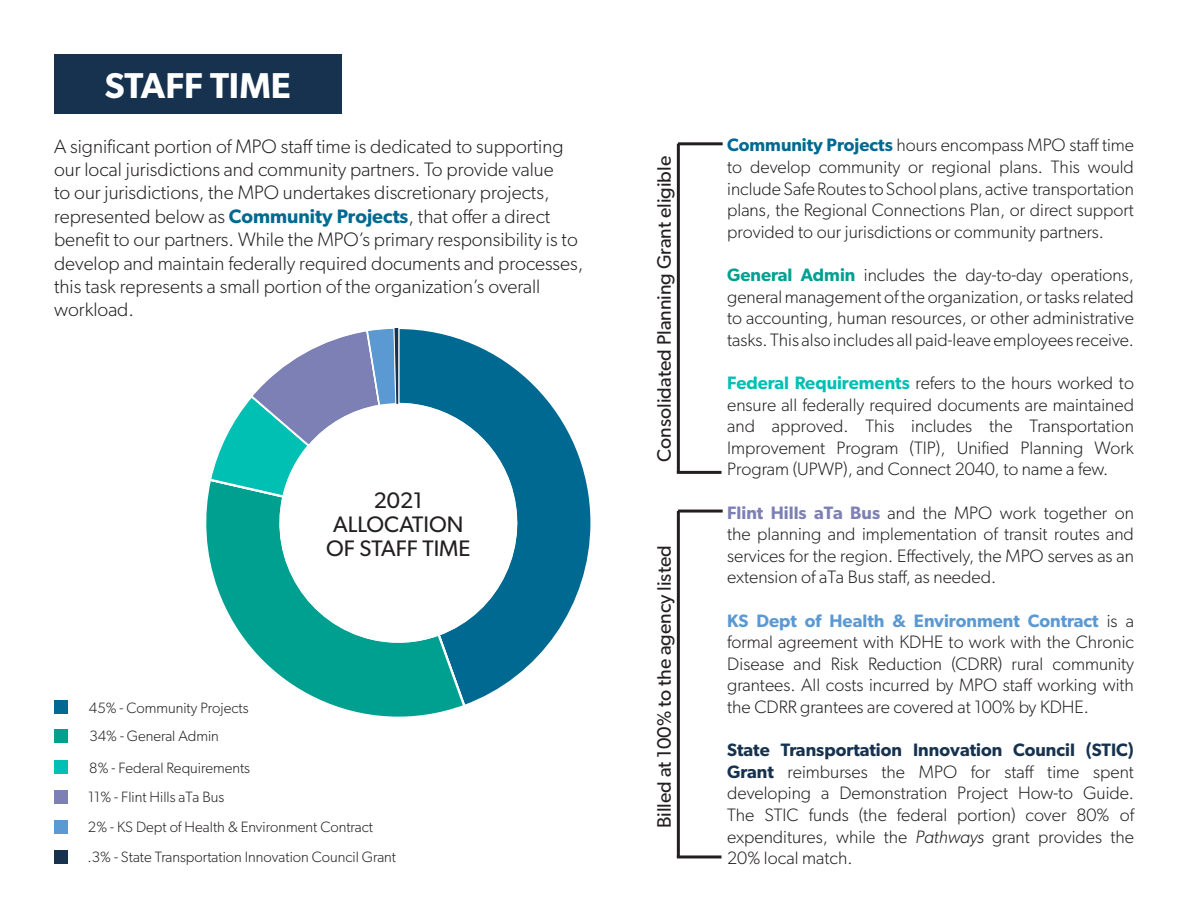
<style>
.page{position:relative;width:1188px;height:918px;background:#fff}
.page>*{position:absolute;margin:0;border:0;box-sizing:border-box;transform-origin:0 0}
.t1{font:600 36px "Gibson";color:#fff}
.t2{font:22.5px/24px "Gibson";color:#231f20;text-align:center}
.t3{font:300 19.5px/23.4px "Gibson";color:#231f20}
.t4{font:19.5px "Gibson";color:#231f20}
.t5{font:300 18px/21.6px "Gibson";color:#231f20;text-align:justify}
.t6{font:300 15px "Gibson";color:#231f20}
.s1{font-weight:600;color:#006991}
.s2{font-weight:600;color:#00a090}
.s3{font-weight:600;color:#00bfb3}
.s4{font-weight:600;color:#7d80b5}
.s5{font-weight:600;color:#5b99d2}
.s6{font-weight:600;color:#16324f}
.s7{font-style:italic}
</style>
<div class="page">
<div style="left:54px;top:701px;width:13px;height:13px;background:#006991"></div>
<div style="left:54px;top:729px;width:14px;height:14px;background:#00a090"></div>
<div style="left:54px;top:760px;width:14px;height:13px;background:#00bfb3"></div>
<div style="left:55px;top:790px;width:13px;height:14px;background:#7d80b5"></div>
<div style="left:54px;top:820px;width:13px;height:14px;background:#5b99d2"></div>
<div style="left:54px;top:850px;width:13px;height:13px;background:#16324f"></div>
<svg style="left:400px;top:329px;width:191px;height:375px"></svg>
<svg style="left:206px;top:478px;width:261px;height:239px"></svg>
<svg style="left:207px;top:328px;width:193px;height:171px"></svg>
<hr style="left:678px;top:142px;width:45px;height:3px;background:#231f20">
<hr style="left:677px;top:144px;width:3px;height:329px;background:#231f20">
<hr style="left:677px;top:471px;width:45px;height:3px;background:#231f20">
<hr style="left:678px;top:510px;width:45px;height:3px;background:#231f20">
<hr style="left:677px;top:511px;width:3px;height:346px;background:#231f20">
<hr style="left:677px;top:855px;width:45px;height:3px;background:#231f20">
<div style="left:54px;top:54px;width:288px;height:60px;background:#16324f"></div>
<p class="t1" style="left:105px;top:64px;width:187px">STAFF TIME</p>
<p class="t3" style="left:54px;top:134px;width:531px">A significant portion of MPO staff time is dedicated to supporting our local jurisdictions and community partners. To provide value<br>to our jurisdictions, the MPO undertakes discretionary projects, represented below as <span class="s1">Community Projects</span>, that offer a direct benefit to our partners. While the MPO’s primary responsibility is to develop and maintain federally required documents and processes, this task represents a small portion of the organization’s overall workload.</p>
<p class="t2" style="left:333px;top:488px;width:132px">2021<br>ALLOCATION</p>
<p class="t2" style="left:326px;top:536px;width:146px">OF STAFF TIME</p>
<p class="t6" style="left:89px;top:698px;width:161px">45% - Community Projects</p>
<p class="t6" style="left:89px;top:727px;width:131px">34% - General Admin</p>
<p class="t6" style="left:89px;top:759px;width:162px">8% - Federal Requirements</p>
<p class="t6" style="left:88px;top:788px;width:138px">11% - Flint Hills aTa Bus</p>
<p class="t6" style="left:88px;top:818px;width:286px">2% - KS Dept of Health &amp; Environment Contract</p>
<p class="t6" style="left:88px;top:848px;width:310px">.3% - State Transportation Innovation Council Grant</p>
<p class="t4" style="left:652px;top:462px;width:307px;rotate:-90deg">Consolidated Planning Grant eligible</p>
<p class="t4" style="left:652px;top:828px;width:285px;rotate:-90deg">Billed at 100% to the agency listed</p>
<p class="t5" style="left:727px;top:134px;width:408px"><span class="s1">Community Projects</span> hours encompass MPO staff time to develop community or regional plans. This would include Safe Routes to School plans, active transportation plans, the Regional Connections Plan, or direct support provided to our jurisdictions or community partners.</p>
<p class="t5" style="left:727px;top:264px;width:408px"><span class="s2">General Admin</span> includes the day-to-day operations, general management of the organization, or tasks related to accounting, human resources, or other administrative tasks. This also includes all paid-leave employees receive.</p>
<p class="t5" style="left:727px;top:372px;width:408px"><span class="s3">Federal Requirements</span> refers to the hours worked to ensure all federally required documents are maintained and approved. This includes the Transportation Improvement Program (TIP), Unified Planning Work Program (UPWP), and Connect 2040, to name a few.</p>
<p class="t5" style="left:727px;top:501px;width:408px"><span class="s4">Flint Hills aTa Bus</span> and the MPO work together on the planning and implementation of transit routes and services for the region. Effectively, the MPO serves as an extension of aTa Bus staff, as needed.</p>
<p class="t5" style="left:727px;top:609px;width:408px"><span class="s5">KS Dept of Health &amp; Environment Contract</span> is a formal agreement with KDHE to work with the Chronic Disease and Risk Reduction (CDRR) rural community grantees. All costs incurred by MPO staff working with the CDRR grantees are covered at 100% by KDHE.</p>
<p class="t5" style="left:727px;top:739px;width:408px"><span class="s6">State Transportation Innovation Council (STIC)<br>Grant</span> reimburses the MPO for staff time spent developing a Demonstration Project How-to Guide.<br>The STIC funds (the federal portion) cover 80% of expenditures, while the <span class="s7">Pathways</span> grant provides the 20% local match.</p>
</div>
